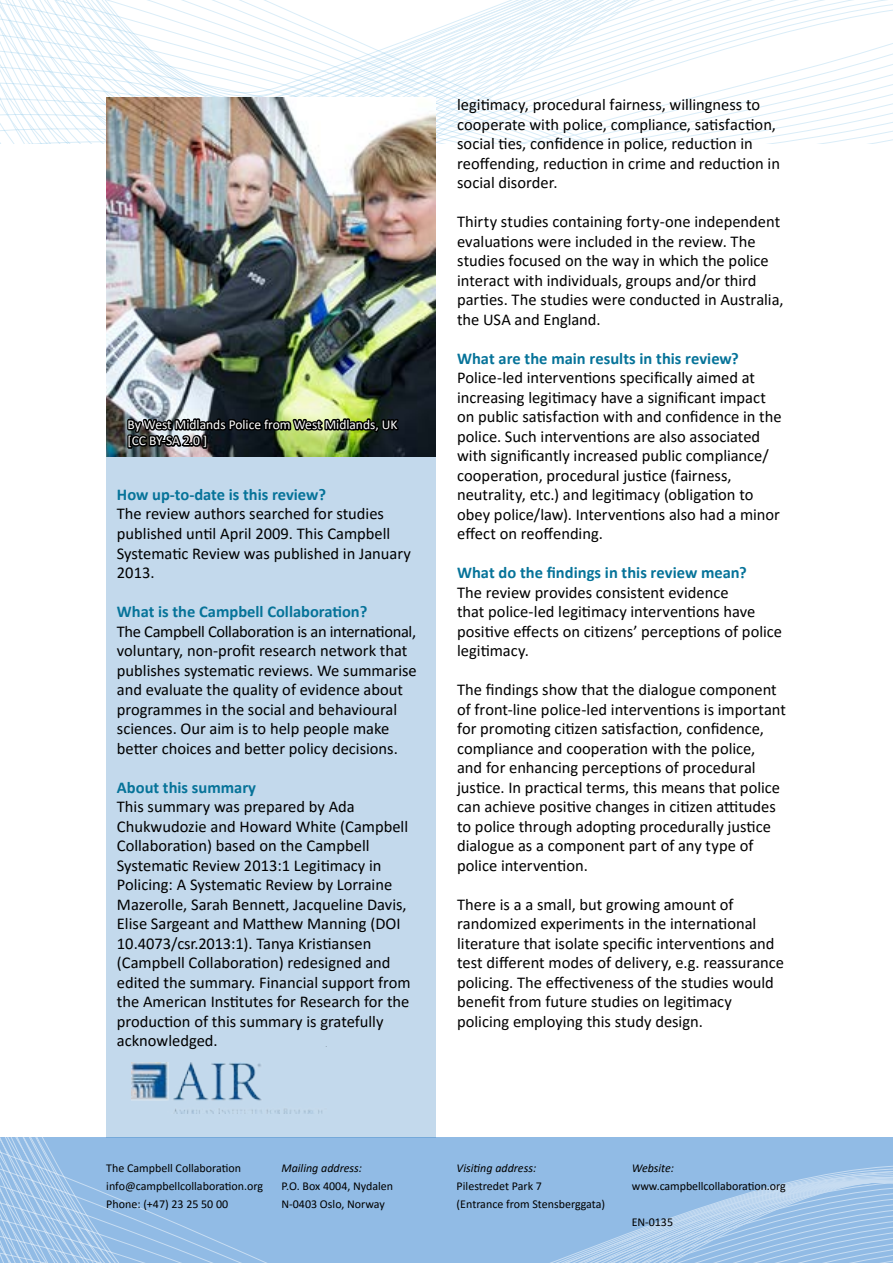
<style>
.page{position:relative;width:893px;height:1263px;background:#fff}
.page>*{position:absolute;margin:0;border:0;box-sizing:border-box;transform-origin:0 0}
.t1{font:16.5px/19.5px "Calibri";color:#000}
.t2{font:700 16.5px "Calibri";color:#067399}
.t3{font:13.5px/16.2px "Calibri";color:#fff}
.t4{font:12px "Calibri";color:#000}
.t5{font:italic 12px "Calibri";color:#000}
</style>
<div class="page">
<svg style="left:0;top:1138px;width:893px;height:125px;background:#96bee6"></svg>
<svg style="left:0;top:0;width:893px;height:143px"></svg>
<img style="left:106px;top:98px;width:330px;height:359px">
<div style="left:106px;top:457px;width:330px;height:681px;background:#c3d9ec"></div>
<img style="left:132px;top:1062px;width:190px;height:51px">
<img style="left:122px;top:397px;width:279px;height:60px">
<p class="t3" style="left:128px;top:416px;width:271px">By West Midlands Police from West Midlands, UK [CC BY-SA 2.0 ]</p>
<p class="t2" style="left:117px;top:483px;width:211px">How up-to-date is this review?</p>
<p class="t1" style="left:117px;top:504px;width:295px">The review authors searched for studies published until April 2009. This Campbell Systematic Review was published in January 2013.</p>
<p class="t2" style="left:117px;top:600px;width:252px">What is the Campbell Collaboration?</p>
<p class="t1" style="left:117px;top:621px;width:301px">The Campbell Collaboration is an international, voluntary, non-profit research network that publishes systematic reviews. We summarise and evaluate the quality of evidence about programmes in the social and behavioural sciences. Our aim is to help people make</p>
<p class="t1" style="left:117px;top:738px;width:282px">better choices and better policy decisions.</p>
<p class="t2" style="left:117px;top:775px;width:141px">About this summary</p>
<p class="t1" style="left:117px;top:796px;width:295px">This summary was prepared by Ada Chukwudozie and Howard White (Campbell Collaboration) based on the Campbell Systematic Review 2013:1 Legitimacy in Policing: A Systematic Review by Lorraine Mazerolle, Sarah Bennett, Jacqueline Davis, Elise Sargeant and Matthew Manning (DOI 10.4073/csr.2013:1). Tanya Kristiansen (Campbell Collaboration) redesigned and edited the summary. Financial support from the American Institutes for Research for the production of this summary is gratefully acknowledged.</p>
<p class="t1" style="left:457px;top:94px;width:324px">legitimacy, procedural fairness, willingness to cooperate with police, compliance, satisfaction, social ties, confidence in police, reduction in reoffending, reduction in crime and reduction in social disorder.</p>
<p class="t1" style="left:457px;top:211px;width:328px">Thirty studies containing forty-one independent evaluations were included in the review. The studies focused on the way in which the police interact with individuals, groups and/or third parties. The studies were conducted in Australia, the USA and England.</p>
<p class="t2" style="left:457px;top:347px;width:283px">What are the main results in this review?</p>
<p class="t1" style="left:457px;top:367px;width:326px">Police-led interventions specifically aimed at increasing legitimacy have a significant impact on public satisfaction with and confidence in the police. Such interventions are also associated with significantly increased public compliance/ cooperation, procedural justice (fairness, neutrality, etc.) and legitimacy (obligation to obey police/law). Interventions also had a minor effect on reoffending.</p>
<p class="t2" style="left:457px;top:561px;width:291px">What do the findings in this review mean?</p>
<p class="t1" style="left:457px;top:582px;width:326px">The review provides consistent evidence<br>that police-led legitimacy interventions have positive effects on citizens’ perceptions of police legitimacy.</p>
<p class="t1" style="left:457px;top:679px;width:330px">The findings show that the dialogue component of front-line police-led interventions is important for promoting citizen satisfaction, confidence, compliance and cooperation with the police,<br>and for enhancing perceptions of procedural justice. In practical terms, this means that police can achieve positive changes in citizen attitudes to police through adopting procedurally justice dialogue as a component part of any type of police intervention.</p>
<p class="t1" style="left:457px;top:894px;width:328px">There is a a small, but growing amount of randomized experiments in the international literature that isolate specific interventions and test different modes of delivery, e.g. reassurance policing. The effectiveness of the studies would benefit from future studies on legitimacy policing employing this study design.</p>
<p class="t4" style="left:106px;top:1160px;width:136px">The Campbell Collaboration</p>
<p class="t4" style="left:106px;top:1178px;width:158px">info@campbellcollaboration.org</p>
<p class="t4" style="left:106px;top:1196px;width:123px">Phone: (+47) 23 25 50 00</p>
<p class="t5" style="left:281px;top:1160px;width:82px">Mailing address:</p>
<p class="t4" style="left:281px;top:1178px;width:113px">P.O. Box 4004, Nydalen</p>
<p class="t4" style="left:281px;top:1196px;width:105px">N-0403 Oslo, Norway</p>
<p class="t5" style="left:457px;top:1160px;width:81px">Visiting address:</p>
<p class="t4" style="left:457px;top:1178px;width:87px">Pilestredet Park 7</p>
<p class="t4" style="left:457px;top:1196px;width:150px">(Entrance from Stensberggata)</p>
<p class="t5" style="left:632px;top:1160px;width:44px">Website:</p>
<p class="t4" style="left:632px;top:1178px;width:155px">www.campbellcollaboration.org</p>
<p class="t4" style="left:632px;top:1214px;width:43px">EN-0135</p>
</div>
